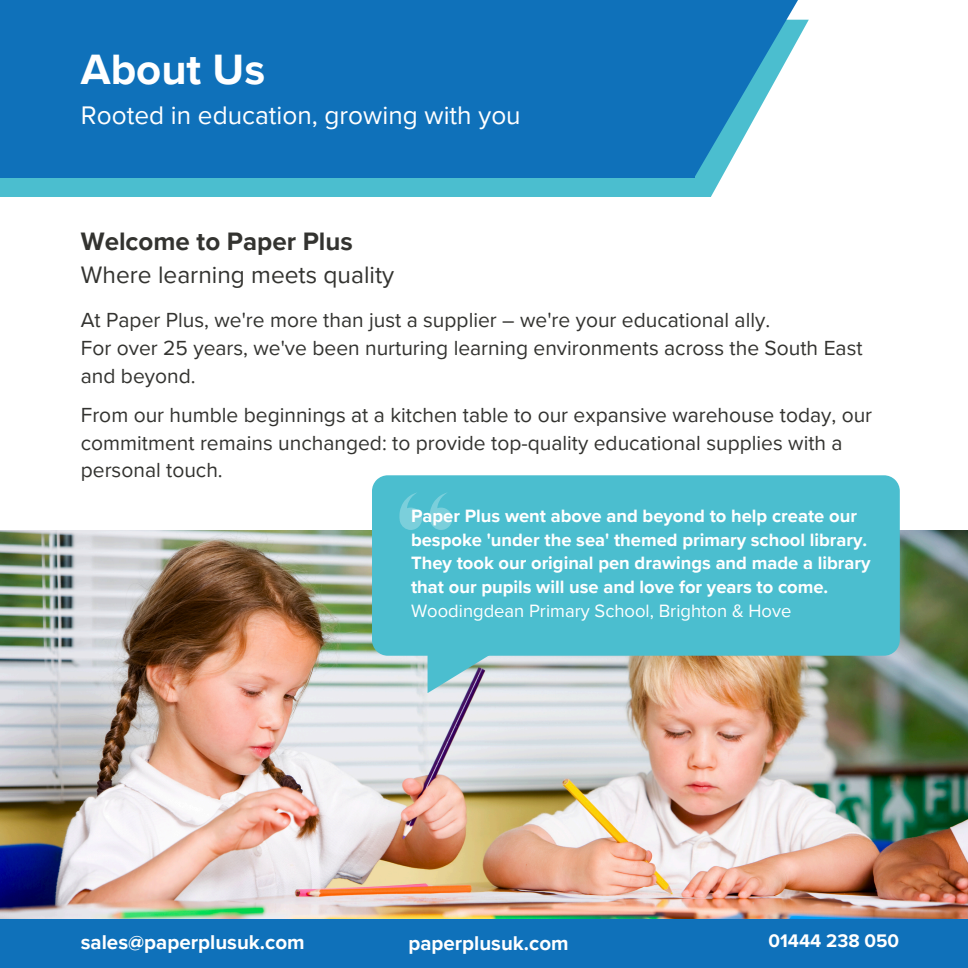
<style>
.page{position:relative;width:968px;height:968px;background:#fff}
.page>*{position:absolute;margin:0;border:0;box-sizing:border-box;transform-origin:0 0}
.t1{font:700 43.57px "Proxima Nova";color:#fff}
.t2{font:26.07px "Proxima Nova";color:#fff}
.t3{font:700 25.9px "Proxima Nova";color:#333330}
.t4{font:24.5px "Proxima Nova";color:#333330}
.t5{font:21px/27.7px "Proxima Nova";color:#333330}
.t6{font:700 20.47px "Proxima Nova";color:#fff}
.t7{font:700 18.72px "Proxima Nova";color:#fff}
.t8{font:700 18.38px/23.6px "Proxima Nova";color:#fff}
.s1{font-weight:400}
</style>
<div class="page">
<img style="left:0;top:530px;width:967px;height:389px">
<div style="left:0;top:919px;width:967px;height:48px;background:#0f71ba"></div>
<div style="left:0;top:20px;width:710px;height:177px;background:#4bbecf"></div>
<div style="left:0;top:0;width:694px;height:178px;background:#0f71ba"></div>
<svg style="left:694px;top:0;width:114px;height:197px"></svg>
<div style="left:372px;top:475px;width:527px;height:180px;background:#4bbecf"></div>
<svg style="left:393px;top:475px;width:175px;height:218px;background:#5ec0cf"></svg>
<p class="t1" style="left:81px;top:44px;width:186px">About Us</p>
<p class="t2" style="left:81px;top:100px;width:441px">Rooted in education, growing with you</p>
<p class="t3" style="left:81px;top:226px;width:273px">Welcome to Paper Plus</p>
<p class="t4" style="left:81px;top:260px;width:315px">Where learning meets quality</p>
<p class="t5" style="left:81px;top:307px;width:783px">At Paper Plus, we're more than just a supplier – we're your educational ally.<br>For over 25 years, we've been nurturing learning environments across the South East and beyond.</p>
<h2 class="t5" style="left:81px;top:401px;width:792px">From our humble beginnings at a kitchen table to our expansive warehouse today, our commitment remains unchanged: to provide top-quality educational supplies with a personal touch.</h2>
<h1 class="t8" style="left:411px;top:504px;width:461px">Paper Plus went above and beyond to help create our bespoke 'under the sea' themed primary school library.<br>They took our original pen drawings and made a library that our pupils will use and love for years to come.<br><span class="s1">Woodingdean Primary School, Brighton &amp; Hove</span></h1>
<h3 class="t6" style="left:81px;top:929px;width:225px">sales@paperplusuk.com</h3>
<h3 class="t6" style="left:408px;top:930px;width:161px">paperplusuk.com</h3>
<p class="t7" style="left:768px;top:929px;width:132px">01444 238 050</p>
</div>
